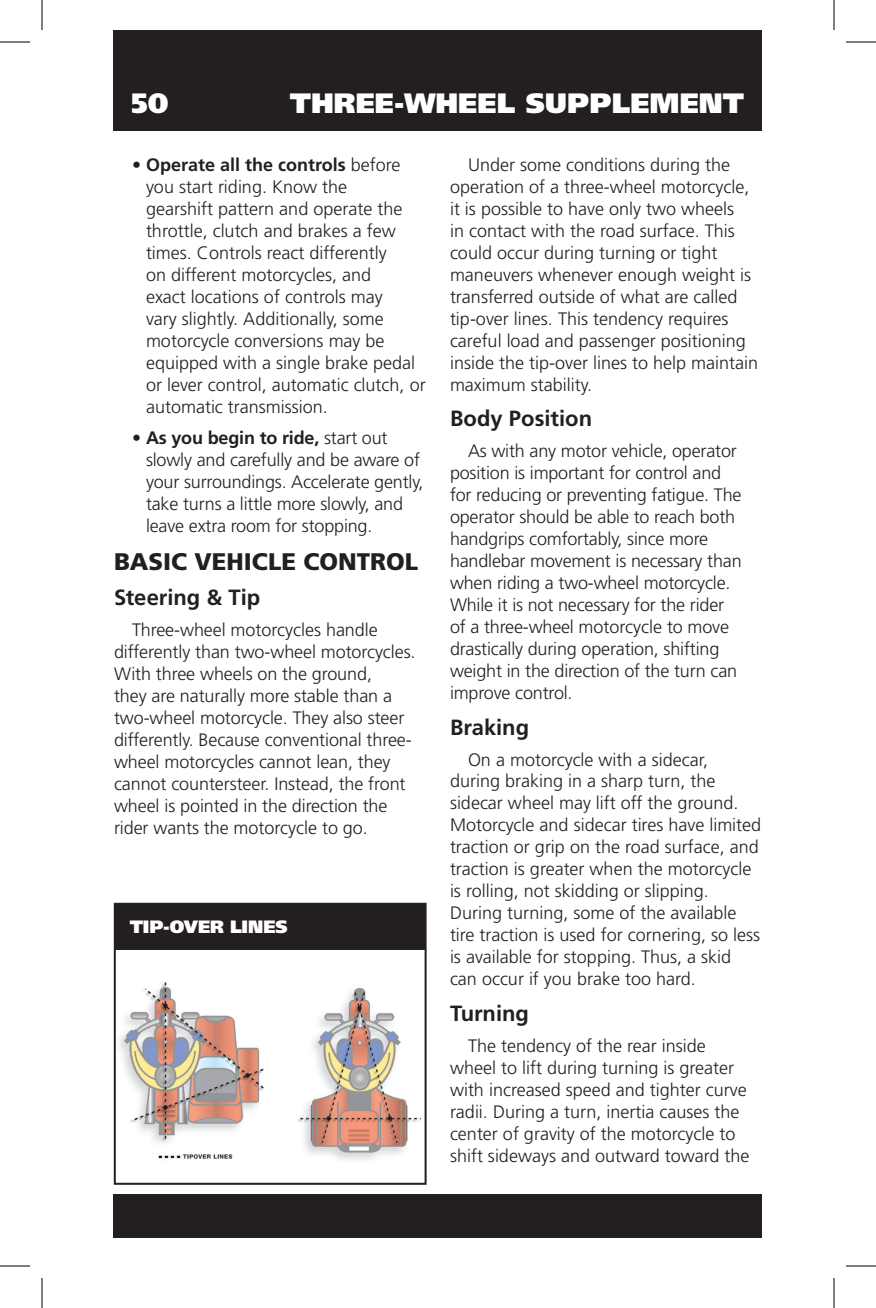
<style>
.page{position:relative;width:876px;height:1308px;background:#fff}
.page>*{position:absolute;margin:0;border:0;box-sizing:border-box;transform-origin:0 0}
.t1{font:900 28px "Frutiger LT Std";color:#fff}
.t2{font:900 24px "Frutiger LT Std";color:#231f20}
.t3{font:700 22px "Frutiger LT Std";color:#231f20}
.t4{font:300 18px/22px "Frutiger LT Std";color:#231f20}
.t5{font:900 17.8px "Frutiger LT Std";letter-spacing:-.005em;color:#fff}
.s1{font-weight:700}
</style>
<div class="page">
<div style="left:113px;top:1194px;width:649px;height:43px;background:#231f20"></div>
<div style="left:113px;top:30px;width:649px;height:101px;background:#231f20"></div>
<img style="left:117px;top:949px;width:307px;height:211px">
<div style="left:114px;top:903px;width:313px;height:282px;border:2px solid #231f20"></div>
<div style="left:114px;top:904px;width:312px;height:45px;background:#231f20"></div>
<hr style="left:0;top:42px;width:30px;height:1px;background:#000">
<hr style="left:846px;top:42px;width:30px;height:1px;background:#000">
<hr style="left:0;top:1266px;width:30px;height:1px;background:#000">
<hr style="left:846px;top:1266px;width:30px;height:1px;background:#000">
<hr style="left:42px;top:0;width:1px;height:30px;background:#000">
<hr style="left:42px;top:1278px;width:1px;height:30px;background:#000">
<hr style="left:834px;top:0;width:1px;height:30px;background:#000">
<hr style="left:834px;top:1278px;width:1px;height:30px;background:#000">
<h1 class="t1" style="left:131px;top:86px;width:39px">50</h1>
<h1 class="t1" style="left:290px;top:86px;width:456px">THREE-WHEEL SUPPLEMENT</h1>
<p class="t4" style="left:146px;top:154px;width:281px;text-indent:-14px"><span class="s1">• Operate all the controls</span> before you start riding. Know the<br>gearshift pattern and operate the throttle, clutch and brakes a few times. Controls react differently<br>on different motorcycles, and<br>exact locations of controls may<br>vary slightly. Additionally, some motorcycle conversions may be equipped with a single brake pedal or lever control, automatic clutch, or automatic transmission.</p>
<p class="t4" style="left:146px;top:427px;width:279px;text-indent:-14px"><span class="s1">• As you begin to ride,</span> start out slowly and carefully and be aware of your surroundings. Accelerate gently, take turns a little more slowly, and leave extra room for stopping.</p>
<h2 class="t2" style="left:114px;top:547px;width:306px">BASIC VEHICLE CONTROL</h2>
<p class="t3" style="left:114px;top:584px;width:148px">Steering &amp; Tip</p>
<p class="t4" style="left:114px;top:619px;width:303px;text-indent:18px">Three-wheel motorcycles handle differently than two-wheel motorcycles.<br>With three wheels on the ground,<br>they are naturally more stable than a two-wheel motorcycle. They also steer differently. Because conventional three&shy;wheel motorcycles cannot lean, they cannot countersteer. Instead, the front wheel is pointed in the direction the rider wants the motorcycle to go.</p>
<p class="t5" style="left:130px;top:916px;width:160px">TIP-OVER LINES</p>
<p class="t4" style="left:450px;top:154px;width:310px;text-indent:18px">Under some conditions during the operation of a three-wheel motorcycle, it is possible to have only two wheels<br>in contact with the road surface. This could occur during turning or tight maneuvers whenever enough weight is transferred outside of what are called tip-over lines. This tendency requires careful load and passenger positioning inside the tip-over lines to help maintain maximum stability.</p>
<p class="t3" style="left:450px;top:406px;width:144px">Body Position</p>
<p class="t4" style="left:450px;top:440px;width:293px;text-indent:18px">As with any motor vehicle, operator position is important for control and for reducing or preventing fatigue. The operator should be able to reach both handgrips comfortably, since more handlebar movement is necessary than when riding a two-wheel motorcycle.<br>While it is not necessary for the rider of a three-wheel motorcycle to move drastically during operation, shifting weight in the direction of the turn can improve control.</p>
<p class="t3" style="left:450px;top:714px;width:81px">Braking</p>
<p class="t4" style="left:450px;top:749px;width:313px;text-indent:18px">On a motorcycle with a sidecar, during braking in a sharp turn, the sidecar wheel may lift off the ground.<br>Motorcycle and sidecar tires have limited traction or grip on the road surface, and traction is greater when the motorcycle is rolling, not skidding or slipping.<br>During turning, some of the available tire traction is used for cornering, so less is available for stopping. Thus, a skid can occur if you brake too hard.</p>
<p class="t3" style="left:450px;top:1000px;width:81px">Turning</p>
<p class="t4" style="left:450px;top:1035px;width:301px;text-indent:18px">The tendency of the rear inside wheel to lift during turning is greater with increased speed and tighter curve radii. During a turn, inertia causes the center of gravity of the motorcycle to shift sideways and outward toward the</p>
</div>
